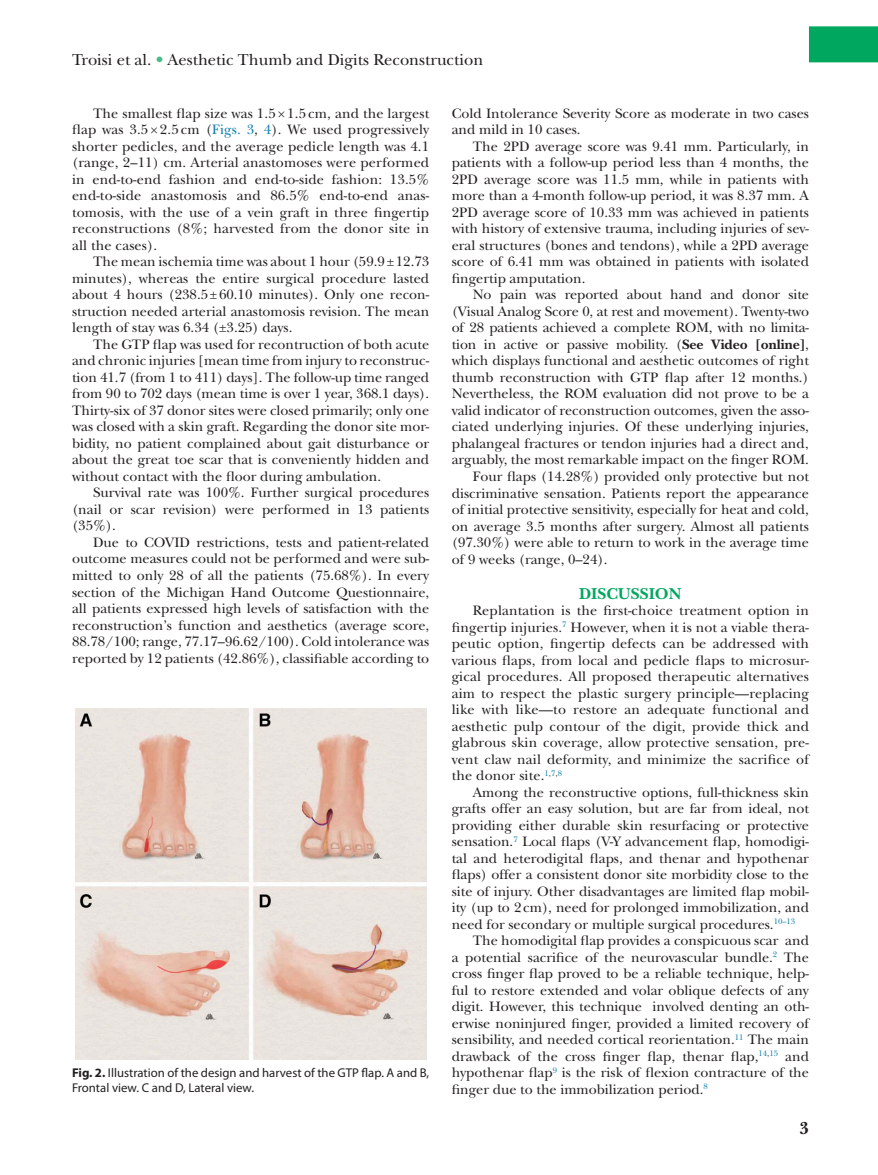
<style>
.page{position:relative;width:878px;height:1175px;background:#fff}
.page>*{position:absolute;margin:0;border:0;box-sizing:border-box;transform-origin:0 0}
.t1{font:700 18px "New Baskerville Std";color:#231f20}
.t2{font:16.5px "New Baskerville Std";color:#231f20}
.t3{font:700 16.5px "New Baskerville Std";color:#00a85f}
.t4{font:14.25px/16.5px "New Baskerville Std";color:#231f20;text-align:justify}
.t5{font:12.75px/15px "Myriad Pro";color:#231f20}
.s1{color:#45bc89}
.s2{color:#0f7eac}
.s3{font-weight:700}
</style>
<div class="page">
<div style="left:808px;top:26px;width:70px;height:36px;background:#00a85f"></div>
<img style="left:75px;top:708px;width:351px;height:352px">
<p class="t2" style="left:72px;top:50px;width:413px">Troisi et al. <span class="s1">•</span> Aesthetic Thumb and Digits Reconstruction</p>
<p class="t4" style="left:72px;top:105px;width:359px;text-indent:21px">The smallest flap size was 1.5 × 1.5 cm, and the largest flap was 3.5 × 2.5 cm (<span class="s2">Figs. 3</span>, <span class="s2">4</span>). We used progressively shorter pedicles, and the average pedicle length was 4.1 (range, 2–11) cm. Arterial anastomoses were performed in end-to-end fashion and end-to-side fashion: 13.5% end-to-side anastomosis and 86.5% end-to-end anas&shy;tomosis, with the use of a vein graft in three fingertip reconstructions (8%; harvested from the donor site in all the cases).</p>
<p class="t4" style="left:72px;top:253px;width:359px;text-indent:21px">The mean ischemia time was about 1 hour (59.9±12.73 minutes), whereas the entire surgical procedure lasted about 4 hours (238.5±60.10 minutes). Only one recon&shy;struction needed arterial anastomosis revision. The mean length of stay was 6.34 (±3.25) days.</p>
<p class="t4" style="left:72px;top:336px;width:359px;text-indent:21px">The GTP flap was used for recontruction of both acute and chronic injuries [mean time from injury to reconstruc&shy;tion 41.7 (from 1 to 411) days]. The follow-up time ranged from 90 to 702 days (mean time is over 1 year, 368.1 days).<br>Thirty-six of 37 donor sites were closed primarily; only one was closed with a skin graft. Regarding the donor site mor&shy;bidity, no patient complained about gait disturbance or about the great toe scar that is conveniently hidden and without contact with the floor during ambulation.</p>
<p class="t4" style="left:72px;top:484px;width:359px;text-indent:21px">Survival rate was 100%. Further surgical procedures (nail or scar revision) were performed in 13 patients (35%).</p>
<p class="t4" style="left:72px;top:534px;width:359px;text-indent:21px">Due to COVID restrictions, tests and patient-related outcome measures could not be performed and were sub&shy;mitted to only 28 of all the patients (75.68%). In every section of the Michigan Hand Outcome Questionnaire, all patients expressed high levels of satisfaction with the reconstruction’s function and aesthetics (average score, 88.78/100; range, 77.17–96.62/100). Cold intolerance was reported by 12 patients (42.86%), classifiable according to</p>
<p class="t5" style="left:72px;top:1065px;width:358px"><span class="s3">Fig. 2.</span> Illustration of the design and harvest of the GTP flap. A and B,<br>Frontal view. C and D, Lateral view.</p>
<p class="t4" style="left:452px;top:105px;width:359px">Cold Intolerance Severity Score as moderate in two cases and mild in 10 cases.</p>
<p class="t4" style="left:452px;top:138px;width:359px;text-indent:21px">The 2PD average score was 9.41 mm. Particularly, in patients with a follow-up period less than 4 months, the 2PD average score was 11.5 mm, while in patients with more than a 4-month follow-up period, it was 8.37 mm. A 2PD average score of 10.33 mm was achieved in patients with history of extensive trauma, including injuries of sev&shy;eral structures (bones and tendons), while a 2PD average score of 6.41 mm was obtained in patients with isolated fingertip amputation.</p>
<p class="t4" style="left:473px;top:287px;width:338px">No pain was reported about hand and donor site</p>
<p class="t4" style="left:452px;top:303px;width:359px">(Visual Analog Score 0, at rest and movement). Twenty-two</p>
<p class="t4" style="left:452px;top:320px;width:358px">of 28 patients achieved a complete ROM, with no limita-</p>
<p class="t4" style="left:452px;top:336px;width:359px">tion in active or passive mobility. (<span class="s3">See Video [online]</span>,</p>
<p class="t4" style="left:452px;top:353px;width:359px">which displays functional and aesthetic outcomes of right</p>
<p class="t4" style="left:452px;top:369px;width:358px">thumb reconstruction with GTP flap after 12 months.)</p>
<p class="t4" style="left:452px;top:386px;width:359px">Nevertheless, the ROM evaluation did not prove to be a</p>
<p class="t4" style="left:452px;top:402px;width:359px">valid indicator of reconstruction outcomes, given the asso-</p>
<p class="t4" style="left:452px;top:419px;width:359px">ciated underlying injuries. Of these underlying injuries,</p>
<p class="t4" style="left:452px;top:435px;width:359px">phalangeal fractures or tendon injuries had a direct and‚</p>
<p class="t4" style="left:452px;top:452px;width:358px">arguably, the most remarkable impact on the finger ROM.</p>
<p class="t4" style="left:473px;top:468px;width:338px">Four flaps (14.28%) provided only protective but not</p>
<p class="t4" style="left:452px;top:485px;width:359px">discriminative sensation. Patients report the appearance</p>
<p class="t4" style="left:452px;top:501px;width:358px">of initial protective sensitivity, especially for heat and cold,</p>
<p class="t4" style="left:452px;top:518px;width:359px">on average 3.5 months after surgery. Almost all patients</p>
<p class="t4" style="left:452px;top:534px;width:358px">(97.30%) were able to return to work in the average time</p>
<p class="t4" style="left:452px;top:551px;width:157px">of 9 weeks (range, 0–24).</p>
<p class="t3" style="left:579px;top:583px;width:104px">DISCUSSION</p>
<p class="t4" style="left:451px;top:602px;width:359px;text-indent:21px">Replantation is the first-choice treatment option in fingertip injuries.<sup>7</sup> However, when it is not a viable thera&shy;peutic option, fingertip defects can be addressed with various flaps, from local and pedicle flaps to microsur&shy;gical procedures. All proposed therapeutic alternatives aim to respect the plastic surgery principle—replacing like with like—to restore an adequate functional and aesthetic pulp contour of the digit, provide thick and glabrous skin coverage, allow protective sensation, pre&shy;vent claw nail deformity, and minimize the sacrifice of the donor site.<sup>1</sup><sup>,</sup><sup>7</sup><sup>,</sup><sup>8</sup></p>
<p class="t4" style="left:472px;top:784px;width:338px">Among the reconstructive options, full-thickness skin</p>
<p class="t4" style="left:451px;top:800px;width:358px">grafts offer an easy solution, but are far from ideal, not</p>
<p class="t4" style="left:451px;top:817px;width:358px">providing either durable skin resurfacing or protective</p>
<p class="t4" style="left:451px;top:833px;width:359px">sensation.<sup>7</sup> Local flaps (V-Y advancement flap, homodigi-</p>
<p class="t4" style="left:452px;top:850px;width:359px">tal and heterodigital flaps, and thenar and hypothenar</p>
<p class="t4" style="left:452px;top:866px;width:359px">flaps) offer a consistent donor site morbidity close to the</p>
<p class="t4" style="left:452px;top:883px;width:359px">site of injury. Other disadvantages are limited flap mobil-</p>
<p class="t4" style="left:452px;top:899px;width:358px">ity (up to 2cm), need for prolonged immobilization, and</p>
<p class="t4" style="left:452px;top:916px;width:345px">need for secondary or multiple surgical procedures.<sup>10–13</sup></p>
<p class="t4" style="left:472px;top:932px;width:338px">The homodigital flap provides a conspicuous scar and</p>
<p class="t4" style="left:451px;top:949px;width:359px">a potential sacrifice of the neurovascular bundle.<sup>2</sup> The</p>
<p class="t4" style="left:451px;top:965px;width:359px">cross finger flap proved to be a reliable technique, help-</p>
<p class="t4" style="left:451px;top:982px;width:358px">ful to restore extended and volar oblique defects of any</p>
<p class="t4" style="left:451px;top:998px;width:359px">digit. However, this technique involved denting an oth-</p>
<p class="t4" style="left:451px;top:1015px;width:359px">erwise noninjured finger, provided a limited recovery of</p>
<p class="t4" style="left:451px;top:1031px;width:358px">sensibility, and needed cortical reorientation.<sup>11</sup> The main</p>
<p class="t4" style="left:451px;top:1048px;width:359px">drawback of the cross finger flap, thenar flap,<sup>14</sup><sup>,</sup><sup>15</sup> and</p>
<p class="t4" style="left:452px;top:1064px;width:359px">hypothenar flap<sup>9</sup> is the risk of flexion contracture of the</p>
<p class="t4" style="left:451px;top:1081px;width:257px">finger due to the immobilization period.<sup>8</sup></p>
<p class="t1" style="left:799px;top:1118px;width:11px">3</p>
</div>
